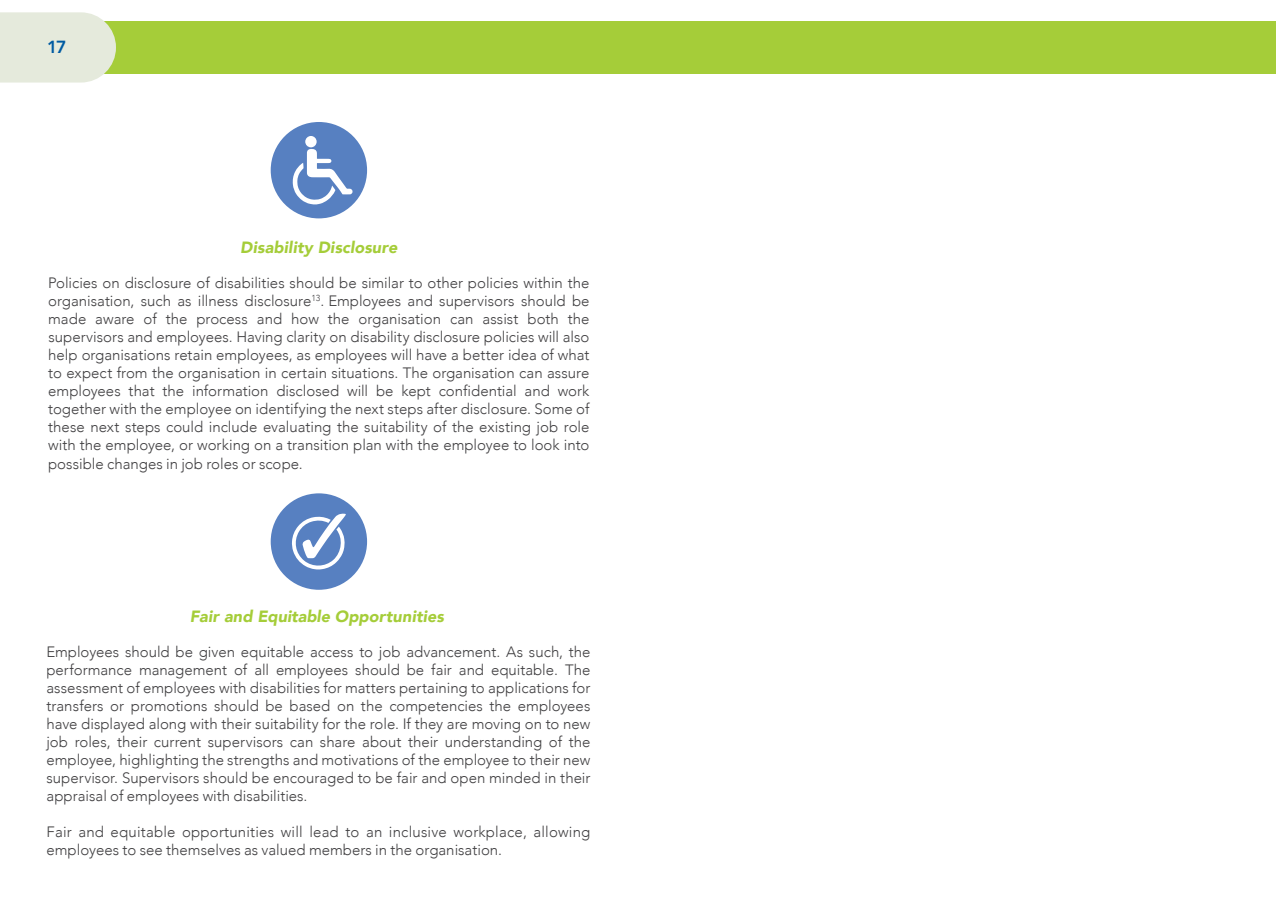
<style>
.page{position:relative;width:1276px;height:922px;background:#fff}
.page>*{position:absolute;margin:0;border:0;box-sizing:border-box;transform-origin:0 0}
.t1{font:800 17.5px "Avenir";color:#005ba2}
.t2{font:italic 900 16.25px "Avenir";letter-spacing:.005em;color:#a5cd39}
.t3{font:300 15px/18px "Avenir";color:#414042;text-align:justify}
</style>
<div class="page">
<div style="left:0;top:21px;width:1276px;height:53px;background:#a5cd39"></div>
<svg style="left:0;top:12px;width:116px;height:70px;background:#e4ead9"></svg>
<div style="left:271px;top:122px;width:96px;height:96px;background:#5780c1;border-radius:50%"></div>
<svg style="left:292px;top:149px;width:60px;height:55px"></svg>
<div style="left:305px;top:136px;width:12px;height:11px;background:#fff;border-radius:50%"></div>
<div style="left:271px;top:493px;width:96px;height:96px;background:#5780c1;border-radius:50%"></div>
<svg style="left:292px;top:513px;width:54px;height:56px"></svg>
<p class="t1" style="left:47px;top:34px;width:21px">17</p>
<p class="t2" style="left:240px;top:234px;width:159px">Disability Disclosure</p>
<p class="t3" style="left:48px;top:274px;width:543px">Policies on disclosure of disabilities should be similar to other policies within the organisation, such as illness disclosure<sup>13</sup>. Employees and supervisors should be made aware of the process and how the organisation can assist both the supervisors and employees. Having clarity on disability disclosure policies will also help organisations retain employees, as employees will have a better idea of what to expect from the organisation in certain situations. The organisation can assure employees that the information disclosed will be kept confidential and work together with the employee on identifying the next steps after disclosure. Some of these next steps could include evaluating the suitability of the existing job role with the employee, or working on a transition plan with the employee to look into possible changes in job roles or scope.</p>
<p class="t2" style="left:190px;top:602px;width:256px">Fair and Equitable Opportunities</p>
<p class="t3" style="left:46px;top:642px;width:545px">Employees should be given equitable access to job advancement. As such, the performance management of all employees should be fair and equitable. The assessment of employees with disabilities for matters pertaining to applications for transfers or promotions should be based on the competencies the employees have displayed along with their suitability for the role. If they are moving on to new job roles, their current supervisors can share about their understanding of the employee, highlighting the strengths and motivations of the employee to their new supervisor. Supervisors should be encouraged to be fair and open minded in their appraisal of employees with disabilities.</p>
<p class="t3" style="left:46px;top:822px;width:545px">Fair and equitable opportunities will lead to an inclusive workplace, allowing employees to see themselves as valued members in the organisation.</p>
</div>
